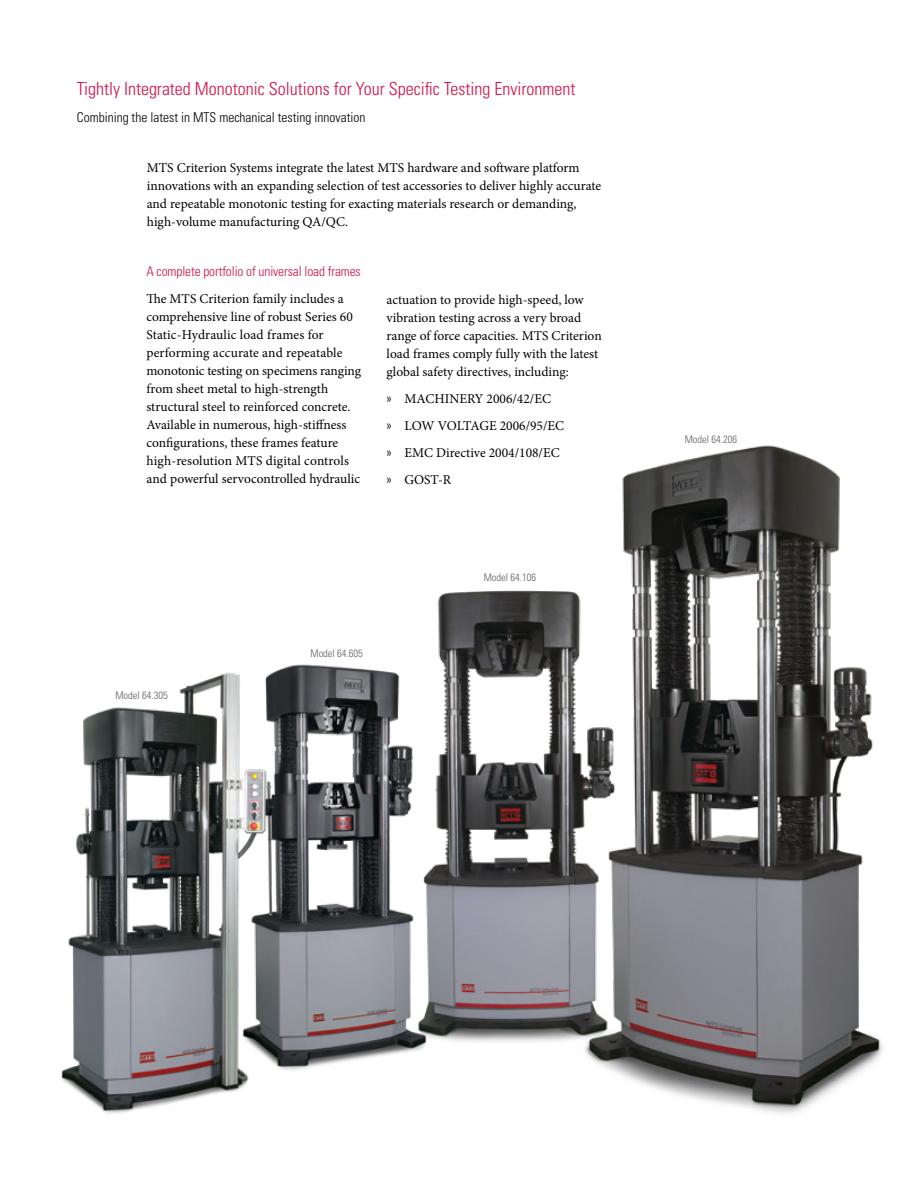
<style>
.page{position:relative;width:918px;height:1188px;background:#fff}
.page>*{position:absolute;margin:0;border:0;box-sizing:border-box;transform-origin:0 0}
.t1{font:300 condensed 18px "Univers";color:#d31245}
.t2{font:13.5px/18px "Minion Pro";color:#000}
.t3{font:300 condensed 13.5px "Univers";color:#000}
.t4{font:300 condensed 13.5px "Univers";letter-spacing:-.01em;color:#d31245}
.t5{font:300 condensed 10.5px "Univers";color:#5f6062}
.s1{font-family:"Univers";font-weight:300;font-stretch:condensed}
</style>
<div class="page">
<img style="left:432px;top:590px;width:144px;height:452px">
<img style="left:576px;top:445px;width:307px;height:669px">
<img style="left:283px;top:664px;width:149px;height:407px">
<img style="left:61px;top:668px;width:230px;height:446px">
<h1 class="t1" style="left:77px;top:78px;width:500px">Tightly Integrated Monotonic Solutions for Your Specific Testing Environment</h1>
<p class="t3" style="left:77px;top:109px;width:290px">Combining the latest in MTS mechanical testing innovation</p>
<p class="t2" style="left:147px;top:159px;width:456px">MTS Criterion Systems integrate the latest MTS hardware and software platform innovations with an expanding selection of test accessories to deliver highly accurate and repeatable monotonic testing for exacting materials research or demanding, high-volume manufacturing QA/QC.</p>
<p class="t4" style="left:146px;top:264px;width:216px">A complete portfolio of universal load frames</p>
<p class="t2" style="left:146px;top:290px;width:216px">The MTS Criterion family includes a comprehensive line of robust Series 60<br>Static-Hydraulic load frames for performing accurate and repeatable monotonic testing on specimens ranging from sheet metal to high-strength structural steel to reinforced concrete.<br>Available in numerous, high-stiffness configurations, these frames feature high-resolution MTS digital controls and powerful servocontrolled hydraulic</p>
<p class="t2" style="left:387px;top:291px;width:217px">actuation to provide high-speed, low vibration testing across a very broad range of force capacities. MTS Criterion load frames comply fully with the latest global safety directives, including:</p>
<p class="t2" style="left:387px;top:385px;width:179px;line-height:27px"><span class="s1">»</span> MACHINERY 2006/42/EC<br><span class="s1">»</span> LOW VOLTAGE 2006/95/EC <span class="s1">»</span> EMC Directive 2004/108/EC <span class="s1">»</span> GOST-R</p>
<p class="t5" style="left:115px;top:689px;width:54px">Model 64.305</p>
<p class="t5" style="left:310px;top:647px;width:54px">Model 64.605</p>
<p class="t5" style="left:484px;top:571px;width:54px">Model 64.106</p>
<p class="t5" style="left:685px;top:433px;width:54px">Model 64.206</p>
</div>
